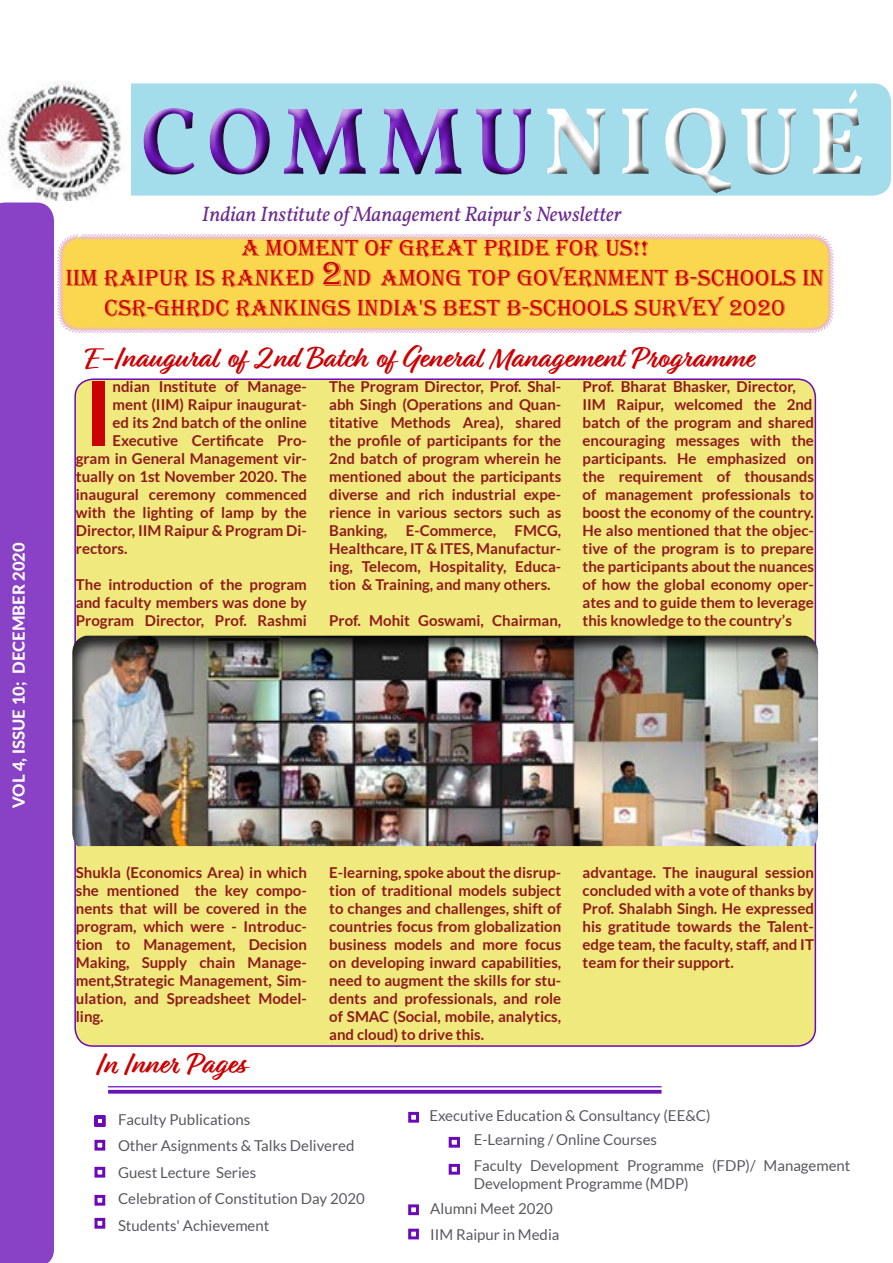
<style>
.page{position:relative;width:893px;height:1263px;background:#fff}
.page>*{position:absolute;margin:0;border:0;box-sizing:border-box;transform-origin:0 0}
.t1{font:700 96px "Vollkorn";letter-spacing:.11em;color:#6c13b8;scale:.93 1}
.t2{font:700 89.7px "Lato";color:#cc0103}
.t3{font:700 30px "Relation";color:#cc0103}
.t4{font:24px "Algerian";color:#cc0103}
.t5{font:italic 21px "Vollkorn";color:#6c2c91}
.t6{font:800 16.5px "Lato";color:#fff}
.t7{font:700 15px/18px "Lato";color:#90191c;text-align:justify}
.t8{font:15px/26.5px "Lato";color:#58595c}
.s1{color:#fff}
.s2{font-size:36px}
</style>
<div class="page">
<svg style="left:131px;top:83px;width:760px;height:113px;background:#a6deeb"></svg>
<div style="left:0;top:203px;width:54px;height:1060px;background:#8942c6"></div>
<div style="left:132px;top:97px;width:739px;height:87px;background:#a3ddeb"></div>
<div style="left:140px;top:101px;width:733px;height:99px;background:#000;opacity:.75"></div>
<div style="left:94px;top:1167px;width:11px;height:10px;border:3px solid #6c09b8"></div>
<img style="left:0;top:81px;width:121px;height:119px">
<div style="left:94px;top:1140px;width:11px;height:10px;border:3px solid #6c09b8"></div>
<svg style="left:94px;top:1115px;width:12px;height:12px"></svg>
<div style="left:449px;top:1137px;width:11px;height:11px;border:3px solid #6c09b8"></div>
<div style="left:408px;top:1204px;width:11px;height:11px;border:3px solid #6c09b8"></div>
<div style="left:408px;top:1112px;width:11px;height:11px;border:3px solid #6c09b8"></div>
<div style="left:449px;top:1164px;width:11px;height:11px;border:3px solid #6c09b8"></div>
<div style="left:75px;top:379px;width:740px;height:667px;background:#f0e97d;border-radius:18px"></div>
<div style="left:60px;top:625px;width:771px;height:226px;background:#000;opacity:.75"></div>
<svg style="left:57px;top:234px;width:777px;height:99px;background:#f8d65f"></svg>
<hr style="left:108px;top:1086px;width:553px;height:1px;background:#6813b8">
<svg style="left:108px;top:1090px;width:553px;height:4px;background:#7528be"></svg>
<div style="left:94px;top:1195px;width:11px;height:11px;border:3px solid #6c09b8"></div>
<div style="left:408px;top:1229px;width:11px;height:10px;border:3px solid #6c09b8"></div>
<div style="left:94px;top:1218px;width:11px;height:11px;border:3px solid #6c09b8"></div>
<svg style="left:846px;top:89px;width:13px;height:15px"></svg>
<p class="t6" style="left:6px;top:808px;width:267px;rotate:-90deg">VOL 4, ISSUE 10; DECEMBER 2020</p>
<h1 class="t1" style="left:140px;top:70px;width:780px">COMMU<span class="s1">NIQUE</span></h1>
<h3 class="t5" style="left:202px;top:198px;width:421px">Indian Institute of Management Raipur’s Newsletter</h3>
<h3 class="t4" style="left:241px;top:235px;width:409px">A MOMENT OF GREAT PRIDE FOR US!!</h3>
<h3 class="t4" style="left:66px;top:265px;width:760px">IIM RAIPUR IS RANKED <span class="s2">2</span>ND AMONG TOP GOVERNMENT B-SCHOOLS IN</h3>
<h3 class="t4" style="left:105px;top:295px;width:83px">CSR-GHRDC</h3>
<h3 class="t4" style="left:236px;top:295px;width:551px">RANKINGS INDIA'S BEST B-SCHOOLS SURVEY 2020</h3>
<h3 class="t3" style="left:87px;top:340px;width:667px">E-Inaugural of 2nd Batch of General Management Programme</h3>
<h2 class="t2" style="left:84px;top:362px;width:30px">I</h2>
<p class="t7" style="left:113px;top:377px;width:196px">ndian Institute of Manage-</p>
<p class="t7" style="left:113px;top:395px;width:196px">ment (IIM) Raipur inaugurat-</p>
<p class="t7" style="left:113px;top:413px;width:196px">ed its 2nd batch of the online</p>
<p class="t7" style="left:113px;top:431px;width:196px">Executive Certificate Pro-</p>
<p class="t7" style="left:76px;top:449px;width:232px">gram in General Management vir-</p>
<p class="t7" style="left:76px;top:467px;width:232px">tually on 1st November 2020. The</p>
<p class="t7" style="left:76px;top:485px;width:232px">inaugural ceremony commenced</p>
<p class="t7" style="left:76px;top:503px;width:232px">with the lighting of lamp by the</p>
<p class="t7" style="left:76px;top:521px;width:232px">Director, IIM Raipur &amp; Program Di-</p>
<p class="t7" style="left:76px;top:539px;width:53px">rectors.</p>
<p class="t7" style="left:76px;top:575px;width:232px">The introduction of the program and faculty members was done by Program Director, Prof. Rashmi</p>
<p class="t7" style="left:329px;top:377px;width:234px">The Program Director, Prof. Shal&shy;abh Singh (Operations and Quan&shy;titative Methods Area), shared the profile of participants for the 2nd batch of program wherein he mentioned about the participants diverse and rich industrial expe&shy;rience in various sectors such as Banking, E-Commerce, FMCG, Healthcare, IT &amp; ITES, Manufactur&shy;ing, Telecom, Hospitality, Educa&shy;tion &amp; Training, and many others.</p>
<p class="t7" style="left:329px;top:611px;width:234px">Prof. Mohit Goswami, Chairman,</p>
<p class="t7" style="left:583px;top:377px;width:233px;text-align:left">Prof. Bharat Bhasker, Director,<br>IIM Raipur, welcomed the 2nd batch of the program and shared encouraging messages with the participants. He emphasized on the requirement of thousands of management professionals to boost the economy of the country.<br>He also mentioned that the objec&shy;tive of the program is to prepare the participants about the nuances of how the global economy oper&shy;ates and to guide them to leverage this knowledge to the country’s</p>
<p class="t7" style="left:76px;top:863px;width:232px">Shukla (Economics Area) in which she mentioned the key compo&shy;nents that will be covered in the program, which were - Introduc&shy;tion to Management, Decision Making, Supply chain Manage&shy;ment,Strategic Management, Sim&shy;ulation, and Spreadsheet Model&shy;ling.</p>
<h3 class="t3" style="left:97px;top:1046px;width:149px">In Inner Pages</h3>
<p class="t7" style="left:329px;top:863px;width:234px">E-learning, spoke about the disrup&shy;tion of traditional models subject to changes and challenges, shift of countries focus from globalization business models and more focus on developing inward capabilities, need to augment the skills for stu&shy;dents and professionals, and role of SMAC (Social, mobile, analytics, and cloud) to drive this.</p>
<p class="t7" style="left:583px;top:863px;width:233px">advantage. The inaugural session concluded with a vote of thanks by Prof. Shalabh Singh. He expressed his gratitude towards the Talent&shy;edge team, the faculty, staff, and IT team for their support.</p>
<p class="t8" style="left:118px;top:1106px;width:248px">Faculty Publications<br>Other Asignments &amp; Talks Delivered<br>Guest Lecture Series<br>Celebration of Constitution Day 2020<br>Students' Achievement</p>
<p class="t8" style="left:429px;top:1102px;width:283px">Executive Education &amp; Consultancy (EE&amp;C)</p>
<p class="t8" style="left:474px;top:1126px;width:378px">E-Learning / Online Courses<br>Faculty Development Programme (FDP)/ Management</p>
<p class="t8" style="left:474px;top:1170px;width:216px">Development Programme (MDP)</p>
<p class="t8" style="left:430px;top:1195px;width:131px">Alumni Meet 2020<br>IIM Raipur in Media</p>
</div>
